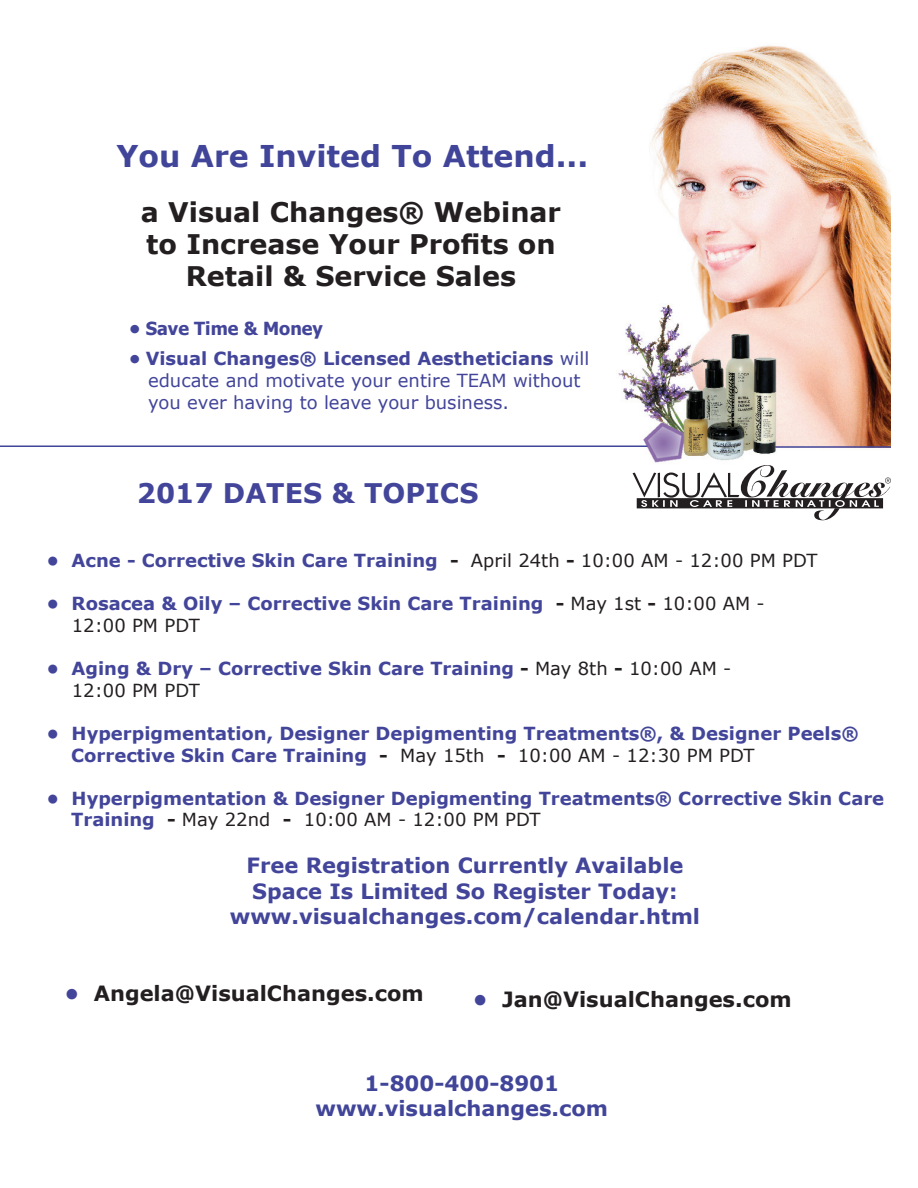
<style>
.page{position:relative;width:918px;height:1188px;background:#fff}
.page>*{position:absolute;margin:0;border:0;box-sizing:border-box;transform-origin:0 0}
.t1{font:700 30px "Verdana";color:#414599}
.t2{font:700 27px/32.4px "Verdana";color:#231f20;text-align:center}
.t3{font:700 27px "Verdana";color:#424599}
.t4{font:700 21px/25.2px "Verdana";color:#424599;text-align:center}
.t5{font:700 21px "Verdana";color:#231f20}
.t6{font:700 21px/25.2px "Verdana";color:#414599;text-align:center}
.t7{font:700 18px/21.6px "Verdana";color:#424599}
.t8{font:18px/21.6px "Verdana";color:#424599}
.t9{font:700 18px "Tahoma";color:#424599}
.s1{font-family:"Tahoma";font-weight:700}
.s2{font-weight:700}
.s3{color:#231f20}
.s4{font-weight:400;color:#231f20}
.s5{color:#424599}
</style>
<div class="page">
<img style="left:602px;top:45px;width:289px;height:418px">
<svg style="left:633px;top:465px;width:258px;height:55px"></svg>
<hr style="left:775px;top:446px;width:116px;height:2px;background:#414599">
<hr style="left:0;top:446px;width:648px;height:1px;background:#414599">
<h1 class="t1" style="left:116px;top:137px;width:473px">You Are Invited To Attend...</h1>
<h2 class="t2" style="left:141px;top:195px;width:422px">a Visual Changes® Webinar to Increase Your Profits on<br>Retail &amp; Service Sales</h2>
<p class="t9" style="left:129px;top:316px;width:195px">• Save Time &amp; Money</p>
<p class="t8" style="left:148px;top:347px;width:443px;text-indent:-19px"><span class="s1">•</span> <span class="s2">Visual Changes® Licensed Aestheticians</span> will educate and motivate your entire TEAM without you ever having to leave your business.</p>
<h2 class="t3" style="left:137px;top:476px;width:343px">2017 DATES &amp; TOPICS</h2>
<p class="t7" style="left:46px;top:549px;width:772px">• Acne - Corrective Skin Care Training <span class="s3">-</span> <span class="s4">April 24th</span> <span class="s3">-</span> <span class="s4">10:00 AM - 12:00 PM PDT</span></p>
<p class="t7" style="left:72px;top:593px;width:694px;text-indent:-25px">• Rosacea &amp; Oily – Corrective Skin Care Training <span class="s3">-</span> <span class="s4">May 1st</span> <span class="s3">-</span> <span class="s4">10:00 AM -<br>12:00 PM PDT</span></p>
<p class="t7" style="left:72px;top:657px;width:661px;text-indent:-25px">• Aging &amp; Dry – Corrective Skin Care Training <span class="s3">-</span> <span class="s4">May 8th</span> <span class="s3">-</span> <span class="s4">10:00 AM -<br>12:00 PM PDT</span></p>
<p class="t7" style="left:71px;top:722px;width:789px;text-indent:-25px">• Hyperpigmentation, Designer Depigmenting Treatments®, &amp; Designer Peels®<br>Corrective Skin Care Training <span class="s3">-</span> <span class="s4">May 15th</span> <span class="s3">-</span> <span class="s4">10:00 AM - 12:30 PM PDT</span></p>
<p class="t7" style="left:71px;top:787px;width:815px;text-indent:-25px">• Hyperpigmentation &amp; Designer Depigmenting Treatments® Corrective Skin Care<br>Training <span class="s3">-</span> <span class="s4">May 22nd</span> <span class="s3">-</span> <span class="s4">10:00 AM - 12:00 PM PDT</span></p>
<p class="t4" style="left:230px;top:852px;width:472px">Free Registration Currently Available<br>Space Is Limited So Register Today: www.visualchanges.com/calendar.html</p>
<p class="t5" style="left:64px;top:980px;width:361px"><span class="s5">•</span> Angela@VisualChanges.com</p>
<p class="t5" style="left:473px;top:986px;width:320px"><span class="s5">•</span> Jan@VisualChanges.com</p>
<p class="t6" style="left:316px;top:1070px;width:294px">1-800-400-8901 www.visualchanges.com</p>
</div>
